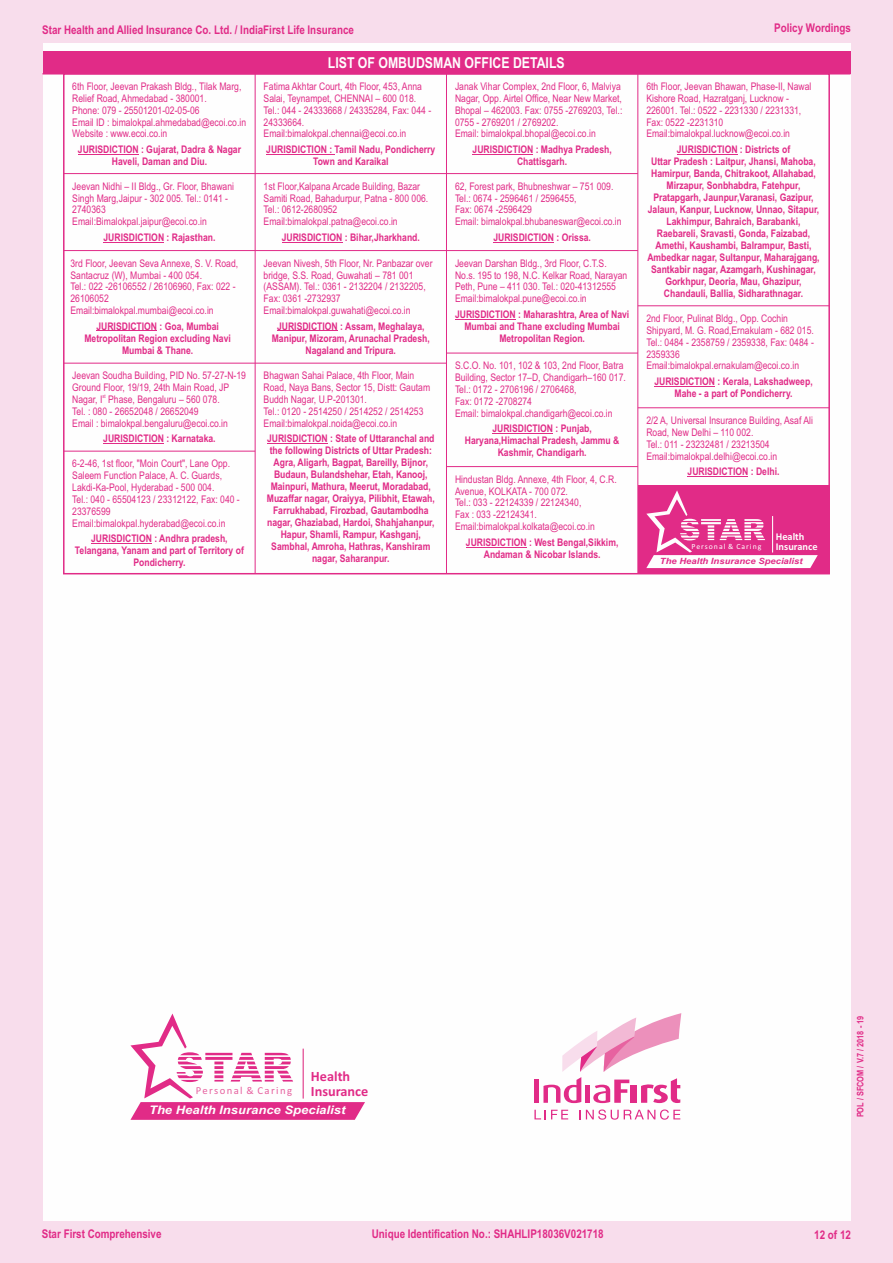
<style>
.page{position:relative;width:893px;height:1263px;background:#f8ddec}
.page>*{position:absolute;margin:0;border:0;box-sizing:border-box;transform-origin:0 0}
.t1{font:700 15px "Arial Narrow";color:#fefefe}
.t2{font:700 14.25px "Calibri";color:#e12b87}
.t3{font:700 12px "Arial Narrow";color:#e12b87}
.t4{font:italic 700 11.85px "Arial";color:#fefefe;scale:1.11 1}
.t5{font:10.65px "Calibri";letter-spacing:.13em;color:#e762a0}
.t6{font:10.5px/11.9px "Arial Narrow";color:#e12b87}
.t7{font:700 10.5px/12px "Arial Narrow";color:#e12b87;text-align:center}
.t8{font:700 10.35px "Calibri";color:#fefefe}
.t9{font:700 9px "Arial Narrow";color:#e12b87}
.t10{font:italic 700 8.55px "Arial";color:#e12b87;scale:1.11 1}
.t11{font:7.8px "Calibri";letter-spacing:.13em;color:#fefefe}
.t12{font:5.25px "Arial Narrow";color:#e12b87}
</style>
<div class="page">
<div style="left:43px;top:43px;width:807px;height:1177px;background:#fefefe"></div>
<svg style="left:534px;top:1110px;width:34px;height:9px"></svg>
<svg style="left:579px;top:1109px;width:101px;height:11px"></svg>
<div style="left:534px;top:1079px;width:5px;height:24px;background:#e12b87"></div>
<svg style="left:543px;top:1013px;width:138px;height:90px"></svg>
<svg style="left:130px;top:1013px;width:235px;height:107px"></svg>
<hr style="left:302px;top:1048px;width:2px;height:50px;background:#e762a0">
<div style="left:638px;top:485px;width:191px;height:89px;background:#e12b87"></div>
<hr style="left:103px;top:443px;width:61px;height:1px;background:#e12b87">
<hr style="left:473px;top:154px;width:60px;height:1px;background:#e12b87">
<hr style="left:492px;top:433px;width:61px;height:1px;background:#e12b87">
<hr style="left:266px;top:154px;width:69px;height:1px;background:#e12b87">
<hr style="left:277px;top:331px;width:61px;height:1px;background:#e12b87">
<hr style="left:91px;top:543px;width:61px;height:1px;background:#e12b87">
<hr style="left:255px;top:74px;width:1px;height:500px;background:#e12b87">
<hr style="left:637px;top:74px;width:1px;height:500px;background:#e12b87">
<hr style="left:446px;top:74px;width:1px;height:500px;background:#e12b87">
<hr style="left:64px;top:363px;width:382px;height:1px;background:#e12b87">
<hr style="left:64px;top:451px;width:191px;height:1px;background:#e12b87">
<hr style="left:654px;top:386px;width:61px;height:1px;background:#e12b87">
<hr style="left:466px;top:547px;width:61px;height:1px;background:#e12b87">
<hr style="left:96px;top:331px;width:61px;height:1px;background:#e12b87">
<hr style="left:267px;top:443px;width:61px;height:1px;background:#e12b87">
<hr style="left:455px;top:319px;width:61px;height:1px;background:#e12b87">
<hr style="left:78px;top:154px;width:61px;height:1px;background:#e12b87">
<hr style="left:64px;top:173px;width:574px;height:1px;background:#e12b87">
<hr style="left:677px;top:154px;width:61px;height:1px;background:#e12b87">
<hr style="left:493px;top:242px;width:61px;height:1px;background:#e12b87">
<hr style="left:282px;top:242px;width:60px;height:1px;background:#e12b87">
<hr style="left:103px;top:242px;width:61px;height:1px;background:#e12b87">
<hr style="left:688px;top:476px;width:60px;height:1px;background:#e12b87">
<div style="left:43px;top:51px;width:807px;height:23px;background:#e12b87"></div>
<hr style="left:43px;top:73px;width:807px;height:2px;background:#e12b87">
<hr style="left:638px;top:305px;width:191px;height:1px;background:#e12b87">
<hr style="left:638px;top:407px;width:191px;height:1px;background:#e12b87">
<hr style="left:446px;top:353px;width:192px;height:1px;background:#e12b87">
<hr style="left:64px;top:250px;width:574px;height:1px;background:#e12b87">
<hr style="left:446px;top:466px;width:192px;height:1px;background:#e12b87">
<svg style="left:646px;top:490px;width:172px;height:78px"></svg>
<hr style="left:772px;top:516px;width:1px;height:36px;background:#fefefe">
<p class="t3" style="left:42px;top:25px;width:313px">Star Health and Allied Insurance Co. Ltd. / IndiaFirst Life Insurance</p>
<p class="t3" style="left:774px;top:23px;width:78px">Policy Wordings</p>
<p class="t6" style="left:72px;top:81px;width:175px">6th Floor, Jeevan Prakash Bldg., Tilak Marg, Relief Road, Ahmedabad - 380001.<br>Phone: 079 - 25501201-02-05-06<br>Email ID : bimalokpal.ahmedabad@ecoi.co.in Website : www.ecoi.co.in</p>
<p class="t7" style="left:78px;top:144px;width:165px">JURISDICTION : Gujarat, Dadra &amp; Nagar<br>Haveli, Daman and Diu.</p>
<p class="t6" style="left:72px;top:181px;width:163px">Jeevan Nidhi – II Bldg., Gr. Floor, Bhawani<br>Singh Marg,Jaipur - 302 005. Tel.: 0141 -<br>2740363<br>Email:Bimalokpal.jaipur@ecoi.co.in</p>
<p class="t7" style="left:103px;top:232px;width:113px">JURISDICTION : Rajasthan.</p>
<p class="t6" style="left:71px;top:258px;width:169px">3rd Floor, Jeevan Seva Annexe, S. V. Road,<br>Santacruz (W), Mumbai - 400 054.<br>Tel.: 022 -26106552 / 26106960, Fax: 022 -<br>26106052<br>Email:bimalokpal.mumbai@ecoi.co.in</p>
<p class="t7" style="left:84px;top:321px;width:148px">JURISDICTION : Goa, Mumbai<br>Metropolitan Region excluding Navi<br>Mumbai &amp; Thane.</p>
<p class="t6" style="left:72px;top:371px;width:175px">Jeevan Soudha Building, PID No. 57-27-N-19<br>Ground Floor, 19/19, 24th Main Road, JP</p>
<p class="t12" style="left:102px;top:394px;width:5px">st</p>
<p class="t6" style="left:72px;top:394px;width:157px">Nagar, I Phase, Bengaluru – 560 078.<br>Tel. : 080 - 26652048 / 26652049<br>Email : bimalokpal.bengaluru@ecoi.co.in</p>
<p class="t7" style="left:103px;top:434px;width:114px">JURISDICTION : Karnataka.</p>
<p class="t6" style="left:72px;top:458px;width:169px">6-2-46, 1st floor, "Moin Court", Lane Opp.<br>Saleem Function Palace, A. C. Guards, Lakdi-Ka-Pool, Hyderabad - 500 004.<br>Tel.: 040 - 65504123 / 23312122, Fax: 040 - 23376599<br>Email:bimalokpal.hyderabad@ecoi.co.in</p>
<p class="t7" style="left:75px;top:533px;width:170px">JURISDICTION : Andhra pradesh,<br>Telangana, Yanam and part of Territory of<br>Pondicherry.</p>
<h1 class="t1" style="left:328px;top:57px;width:238px">LIST OF OMBUDSMAN OFFICE DETAILS</h1>
<p class="t6" style="left:264px;top:81px;width:169px">Fatima Akhtar Court, 4th Floor, 453, Anna Salai, Teynampet, CHENNAI – 600 018.<br>Tel.: 044 - 24333668 / 24335284, Fax: 044 - 24333664.<br>Email:bimalokpal.chennai@ecoi.co.in</p>
<p class="t7" style="left:266px;top:144px;width:171px">JURISDICTION : Tamil Nadu, Pondicherry<br>Town and Karaikal</p>
<p class="t6" style="left:264px;top:181px;width:166px">1st Floor,Kalpana Arcade Building, Bazar Samiti Road, Bahadurpur, Patna - 800 006.<br>Tel.: 0612-2680952<br>Email:bimalokpal.patna@ecoi.co.in</p>
<p class="t7" style="left:282px;top:232px;width:140px">JURISDICTION : Bihar,Jharkhand.</p>
<p class="t6" style="left:264px;top:258px;width:170px">Jeevan Nivesh, 5th Floor, Nr. Panbazar over bridge, S.S. Road, Guwahati – 781 001 (ASSAM). Tel.: 0361 - 2132204 / 2132205, Fax: 0361 -2732937<br>Email:bimalokpal.guwahati@ecoi.co.in</p>
<p class="t7" style="left:272px;top:321px;width:160px">JURISDICTION : Assam, Meghalaya,<br>Manipur, Mizoram, Arunachal Pradesh,<br>Nagaland and Tripura.</p>
<p class="t6" style="left:264px;top:371px;width:168px">Bhagwan Sahai Palace, 4th Floor, Main Road, Naya Bans, Sector 15, Distt: Gautam Buddh Nagar, U.P-201301.<br>Tel.: 0120 - 2514250 / 2514252 / 2514253<br>Email:bimalokpal.noida@ecoi.co.in</p>
<p class="t7" style="left:267px;top:434px;width:169px">JURISDICTION : State of Uttaranchal and the following Districts of Uttar Pradesh:<br>Agra, Aligarh, Bagpat, Bareilly, Bijnor, Budaun, Bulandshehar, Etah, Kanooj, Mainpuri, Mathura, Meerut, Moradabad, Muzaffar nagar, Oraiyya, Pilibhit, Etawah, Farrukhabad, Firozbad, Gautambodha nagar, Ghaziabad, Hardoi, Shahjahanpur, Hapur, Shamli, Rampur, Kashganj, Sambhal, Amroha, Hathras, Kanshiram nagar, Saharanpur.</p>
<p class="t6" style="left:455px;top:81px;width:169px">Janak Vihar Complex, 2nd Floor, 6, Malviya Nagar, Opp. Airtel Office, Near New Market, Bhopal – 462003. Fax: 0755 -2769203, Tel.:<br>0755 - 2769201 / 2769202.<br>Email: bimalokpal.bhopal@ecoi.co.in</p>
<p class="t7" style="left:473px;top:144px;width:141px">JURISDICTION : Madhya Pradesh,<br>Chattisgarh.</p>
<p class="t6" style="left:455px;top:181px;width:168px">62, Forest park, Bhubneshwar – 751 009.<br>Tel.: 0674 - 2596461 / 2596455,<br>Fax: 0674 -2596429<br>Email: bimalokpal.bhubaneswar@ecoi.co.in</p>
<p class="t7" style="left:493px;top:232px;width:99px">JURISDICTION : Orissa.</p>
<p class="t6" style="left:455px;top:258px;width:174px">Jeevan Darshan Bldg., 3rd Floor, C.T.S.<br>No.s. 195 to 198, N.C. Kelkar Road, Narayan Peth, Pune – 411 030. Tel.: 020-41312555<br>Email:bimalokpal.pune@ecoi.co.in</p>
<p class="t7" style="left:455px;top:309px;width:176px">JURISDICTION : Maharashtra, Area of Navi<br>Mumbai and Thane excluding Mumbai<br>Metropolitan Region.</p>
<p class="t6" style="left:455px;top:360px;width:172px">S.C.O. No. 101, 102 &amp; 103, 2nd Floor, Batra Building, Sector 17–D, Chandigarh–160 017.<br>Tel.: 0172 - 2706196 / 2706468,<br>Fax: 0172 -2708274<br>Email: bimalokpal.chandigarh@ecoi.co.in</p>
<p class="t7" style="left:465px;top:424px;width:156px">JURISDICTION : Punjab,<br>Haryana,Himachal Pradesh, Jammu &amp;<br>Kashmir, Chandigarh.</p>
<p class="t6" style="left:455px;top:474px;width:163px">Hindustan Bldg. Annexe, 4th Floor, 4, C.R.<br>Avenue, KOLKATA - 700 072.<br>Tel.: 033 - 22124339 / 22124340,<br>Fax : 033 -22124341.<br>Email:bimalokpal.kolkata@ecoi.co.in</p>
<p class="t7" style="left:466px;top:537px;width:154px">JURISDICTION : West Bengal,Sikkim,<br>Andaman &amp; Nicobar Islands.</p>
<p class="t6" style="left:646px;top:81px;width:167px">6th Floor, Jeevan Bhawan, Phase-II, Nawal Kishore Road, Hazratganj, Lucknow - 226001. Tel.: 0522 - 2231330 / 2231331, Fax: 0522 -2231310<br>Email:bimalokpal.lucknow@ecoi.co.in</p>
<p class="t7" style="left:647px;top:144px;width:174px">JURISDICTION : Districts of<br>Uttar Pradesh : Laitpur, Jhansi, Mahoba, Hamirpur, Banda, Chitrakoot, Allahabad, Mirzapur, Sonbhabdra, Fatehpur, Pratapgarh, Jaunpur,Varanasi, Gazipur, Jalaun, Kanpur, Lucknow, Unnao, Sitapur, Lakhimpur, Bahraich, Barabanki, Raebareli, Sravasti, Gonda, Faizabad, Amethi, Kaushambi, Balrampur, Basti, Ambedkar nagar, Sultanpur, Maharajgang, Santkabir nagar, Azamgarh, Kushinagar, Gorkhpur, Deoria, Mau, Ghazipur, Chandauli, Ballia, Sidharathnagar.</p>
<p class="t6" style="left:646px;top:313px;width:169px">2nd Floor, Pulinat Bldg., Opp. Cochin Shipyard, M. G. Road,Ernakulam - 682 015.<br>Tel.: 0484 - 2358759 / 2359338, Fax: 0484 - 2359336<br>Email:bimalokpal.ernakulam@ecoi.co.in</p>
<p class="t7" style="left:654px;top:376px;width:160px">JURISDICTION : Kerala, Lakshadweep,<br>Mahe - a part of Pondicherry.</p>
<p class="t6" style="left:646px;top:415px;width:168px">2/2 A, Universal Insurance Building, Asaf Ali Road, New Delhi – 110 002.<br>Tel.: 011 - 23232481 / 23213504<br>Email:bimalokpal.delhi@ecoi.co.in</p>
<p class="t7" style="left:688px;top:466px;width:93px">JURISDICTION : Delhi.</p>
<p class="t8" style="left:776px;top:532px;width:30px">Health</p>
<p class="t11" style="left:691px;top:544px;width:71px">Personal &amp; Caring</p>
<p class="t8" style="left:776px;top:543px;width:43px">Insurance</p>
<p class="t10" style="left:660px;top:558px;width:130px">The Health Insurance Specialist</p>
<h2 class="t2" style="left:311px;top:1070px;width:41px">Health</h2>
<p class="t5" style="left:196px;top:1086px;width:98px">Personal &amp; Caring</p>
<h2 class="t2" style="left:311px;top:1085px;width:59px">Insurance</h2>
<p class="t4" style="left:149px;top:1105px;width:178px">The Health Insurance Specialist</p>
<p class="t9" style="left:857px;top:1117px;width:103px;rotate:-90deg">POL / SFCOM / V.7 / 2018 - 19</p>
<p class="t3" style="left:42px;top:1229px;width:121px">Star First Comprehensive</p>
<p class="t3" style="left:372px;top:1229px;width:233px">Unique Identification No.: SHAHLIP18036V021718</p>
<p class="t3" style="left:814px;top:1230px;width:38px">12 of 12</p>
</div>
